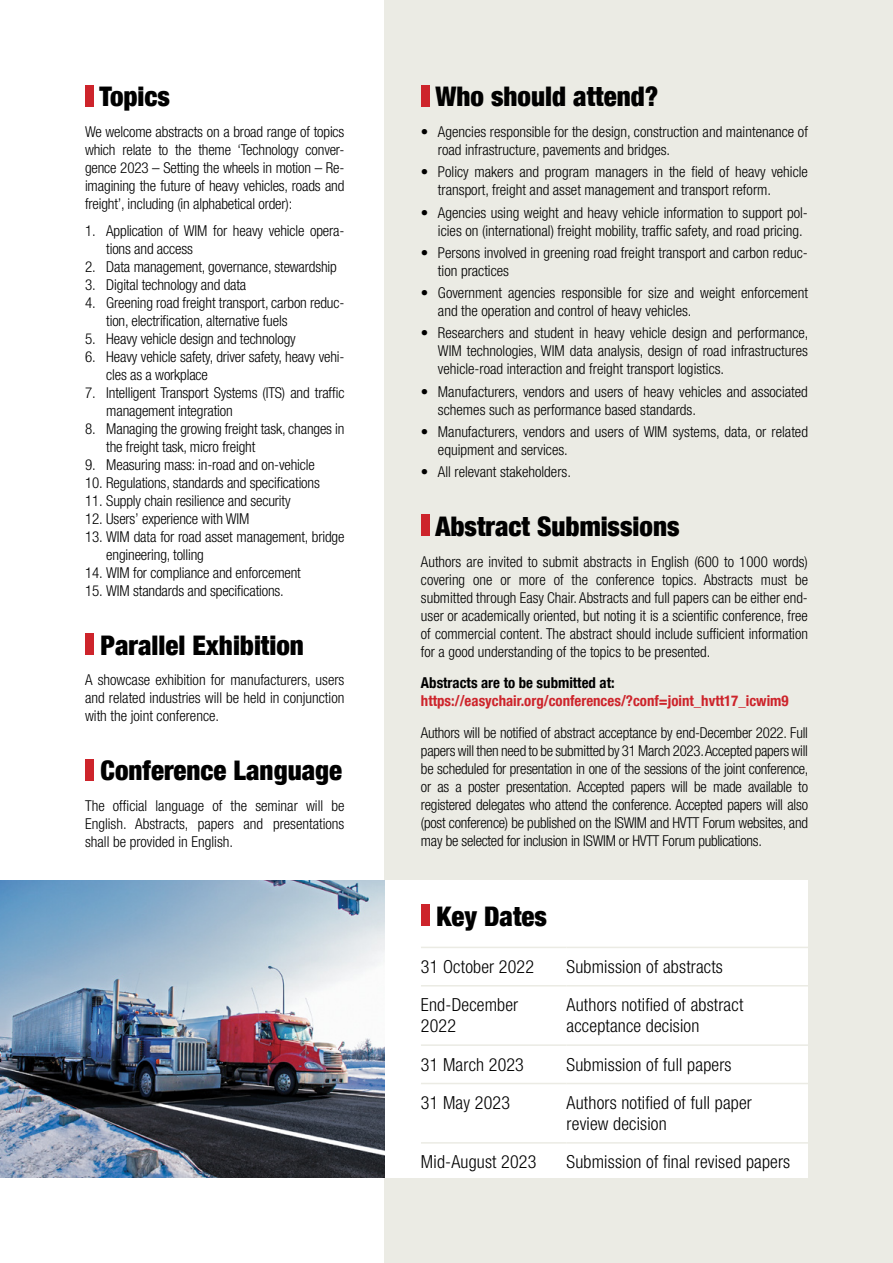
<style>
.page{position:relative;width:893px;height:1263px;background:#fff}
.page>*{position:absolute;margin:0;border:0;box-sizing:border-box;transform-origin:0 0}
.t1{font:900 condensed 27px "Helvetica Neue LT Com";color:#000}
.t2{font:300 condensed 18px/21px "Helvetica Neue LT Com";letter-spacing:.01em;color:#000}
.t3{font:300 condensed 15px/18px "Helvetica Neue LT Com";color:#000}
.t4{font:700 condensed 15px "Helvetica Neue LT Com";color:#cd242b}
.t5{font:700 condensed 15px "Helvetica Neue LT Com";color:#000}
</style>
<div class="page">
<div style="left:384px;top:0;width:509px;height:1263px;background:#ebebe4"></div>
<div style="left:384px;top:880px;width:424px;height:298px;background:#fff"></div>
<img style="left:0;top:880px;width:384px;height:298px">
<div style="left:85px;top:85px;width:9px;height:21px;background:#cd242b"></div>
<div style="left:85px;top:633px;width:9px;height:21px;background:#cd242b"></div>
<div style="left:85px;top:759px;width:9px;height:21px;background:#cd242b"></div>
<div style="left:421px;top:904px;width:8px;height:22px;background:#cd242b"></div>
<hr style="left:421px;top:947px;width:146px;height:1px;background:#ebebe4">
<hr style="left:567px;top:947px;width:243px;height:1px;background:#ebebe4">
<hr style="left:421px;top:985px;width:146px;height:1px;background:#ebebe4">
<hr style="left:567px;top:985px;width:243px;height:1px;background:#ebebe4">
<hr style="left:421px;top:1044px;width:146px;height:2px;background:#ebebe4">
<hr style="left:567px;top:1044px;width:243px;height:2px;background:#ebebe4">
<hr style="left:421px;top:1083px;width:146px;height:1px;background:#ebebe4">
<hr style="left:567px;top:1083px;width:243px;height:1px;background:#ebebe4">
<hr style="left:421px;top:1142px;width:146px;height:1px;background:#ebebe4">
<hr style="left:567px;top:1142px;width:243px;height:1px;background:#ebebe4">
<div style="left:421px;top:85px;width:8px;height:21px;background:#cd242b"></div>
<div style="left:421px;top:515px;width:8px;height:21px;background:#cd242b"></div>
<h1 class="t1" style="left:100px;top:81px;width:72px">Topics</h1>
<p class="t3" style="left:85px;top:123px;width:261px;text-align:justify">We welcome abstracts on a broad range of topics which relate to the theme ‘Technology conver&shy;gence 2023 – Setting the wheels in motion – Re&shy;imagining the future of heavy vehicles, roads and freight’, including (in alphabetical order):</p>
<p class="t3" style="left:106px;top:221px;width:240px;text-indent:-21px">1. Application of WIM for heavy vehicle opera&shy;tions and access</p>
<p class="t3" style="left:85px;top:257px;width:253px">2. Data management, governance, stewardship</p>
<p class="t3" style="left:85px;top:275px;width:163px">3. Digital technology and data</p>
<p class="t3" style="left:106px;top:293px;width:240px;text-indent:-21px">4. Greening road freight transport, carbon reduc&shy;tion, electrification, alternative fuels</p>
<p class="t3" style="left:85px;top:329px;width:212px">5. Heavy vehicle design and technology</p>
<p class="t3" style="left:106px;top:347px;width:240px;text-indent:-21px">6. Heavy vehicle safety, driver safety, heavy vehi&shy;cles as a workplace</p>
<p class="t3" style="left:106px;top:383px;width:240px;text-indent:-21px">7. Intelligent Transport Systems (ITS) and traffic management integration</p>
<p class="t3" style="left:106px;top:419px;width:240px;text-indent:-21px">8. Managing the growing freight task, changes in the freight task, micro freight</p>
<p class="t3" style="left:85px;top:455px;width:231px">9. Measuring mass: in-road and on-vehicle</p>
<p class="t3" style="left:85px;top:473px;width:236px">10. Regulations, standards and specifications</p>
<p class="t3" style="left:85px;top:491px;width:207px">11. Supply chain resilience and security</p>
<p class="t3" style="left:85px;top:509px;width:166px">12. Users’ experience with WIM</p>
<p class="t3" style="left:106px;top:527px;width:240px;text-indent:-21px">13. WIM data for road asset management, bridge engineering, tolling</p>
<p class="t3" style="left:85px;top:563px;width:217px">14. WIM for compliance and enforcement</p>
<p class="t3" style="left:85px;top:581px;width:200px">15. WIM standards and specifications.</p>
<h1 class="t1" style="left:101px;top:629px;width:205px">Parallel Exhibition</h1>
<p class="t3" style="left:85px;top:671px;width:261px;text-align:justify">A showcase exhibition for manufacturers, users and related industries will be held in conjunction with the joint conference.</p>
<h1 class="t1" style="left:101px;top:754px;width:243px">Conference Language</h1>
<p class="t3" style="left:85px;top:797px;width:261px;text-align:justify">The official language of the seminar will be English. Abstracts, papers and presentations shall be provided in English.</p>
<h1 class="t1" style="left:435px;top:81px;width:224px">Who should attend?</h1>
<p class="t3" style="left:438px;top:123px;width:371px;text-indent:-17px">• Agencies responsible for the design, construction and maintenance of road infrastructure, pavements and bridges.</p>
<p class="t3" style="left:438px;top:163px;width:371px;text-indent:-17px">• Policy makers and program managers in the field of heavy vehicle transport, freight and asset management and transport reform.</p>
<p class="t3" style="left:438px;top:203px;width:371px;text-indent:-17px">• Agencies using weight and heavy vehicle information to support pol&shy;icies on (international) freight mobility, traffic safety, and road pricing.</p>
<p class="t3" style="left:438px;top:243px;width:371px;text-indent:-17px">• Persons involved in greening road freight transport and carbon reduc&shy;tion practices</p>
<p class="t3" style="left:438px;top:284px;width:371px;text-indent:-17px">• Government agencies responsible for size and weight enforcement and the operation and control of heavy vehicles.</p>
<p class="t3" style="left:438px;top:324px;width:372px;text-align:justify;text-indent:-17px">• Researchers and student in heavy vehicle design and performance, WIM technologies, WIM data analysis, design of road infrastructures vehicle-road interaction and freight transport logistics.</p>
<p class="t3" style="left:438px;top:382px;width:371px;text-indent:-17px">• Manufacturers, vendors and users of heavy vehicles and associated schemes such as performance based standards.</p>
<p class="t3" style="left:438px;top:422px;width:371px;text-indent:-17px">• Manufacturers, vendors and users of WIM systems, data, or related equipment and services.</p>
<p class="t3" style="left:421px;top:463px;width:151px">• All relevant stakeholders.</p>
<h1 class="t1" style="left:435px;top:510px;width:246px">Abstract Submissions</h1>
<p class="t3" style="left:421px;top:552px;width:388px;text-align:justify">Authors are invited to submit abstracts in English (600 to 1000 words) covering one or more of the conference topics. Abstracts must be submitted through Easy Chair. Abstracts and full papers can be either end&shy;user or academically oriented, but noting it is a scientific conference, free of commercial content. The abstract should include sufficient information for a good understanding of the topics to be presented.</p>
<p class="t5" style="left:421px;top:674px;width:195px">Abstracts are to be submitted at:</p>
<p class="t4" style="left:421px;top:692px;width:369px">https://easychair.org/conferences/?conf=joint_hvtt17_icwim9</p>
<p class="t3" style="left:421px;top:723px;width:389px;text-align:justify">Authors will be notified of abstract acceptance by end-December 2022. Full papers will then need to be submitted by 31 March 2023. Accepted papers will be scheduled for presentation in one of the sessions of the joint conference, or as a poster presentation. Accepted papers will be made available to registered delegates who attend the conference. Accepted papers will also (post conference) be published on the ISWIM and HVTT Forum websites, and may be selected for inclusion in ISWIM or HVTT Forum publications.</p>
<h1 class="t1" style="left:436px;top:900px;width:112px">Key Dates</h1>
<p class="t2" style="left:421px;top:956px;width:115px">31 October 2022</p>
<p class="t2" style="left:567px;top:956px;width:158px">Submission of abstracts</p>
<p class="t2" style="left:421px;top:994px;width:99px">End-December<br>2022</p>
<p class="t2" style="left:567px;top:994px;width:178px">Authors notified of abstract acceptance decision</p>
<p class="t2" style="left:421px;top:1054px;width:104px">31 March 2023</p>
<p class="t2" style="left:567px;top:1054px;width:166px">Submission of full papers</p>
<p class="t2" style="left:421px;top:1092px;width:91px">31 May 2023</p>
<p class="t2" style="left:567px;top:1092px;width:187px">Authors notified of full paper review decision</p>
<p class="t2" style="left:421px;top:1151px;width:117px">Mid-August 2023</p>
<p class="t2" style="left:567px;top:1151px;width:225px">Submission of final revised papers</p>
</div>
